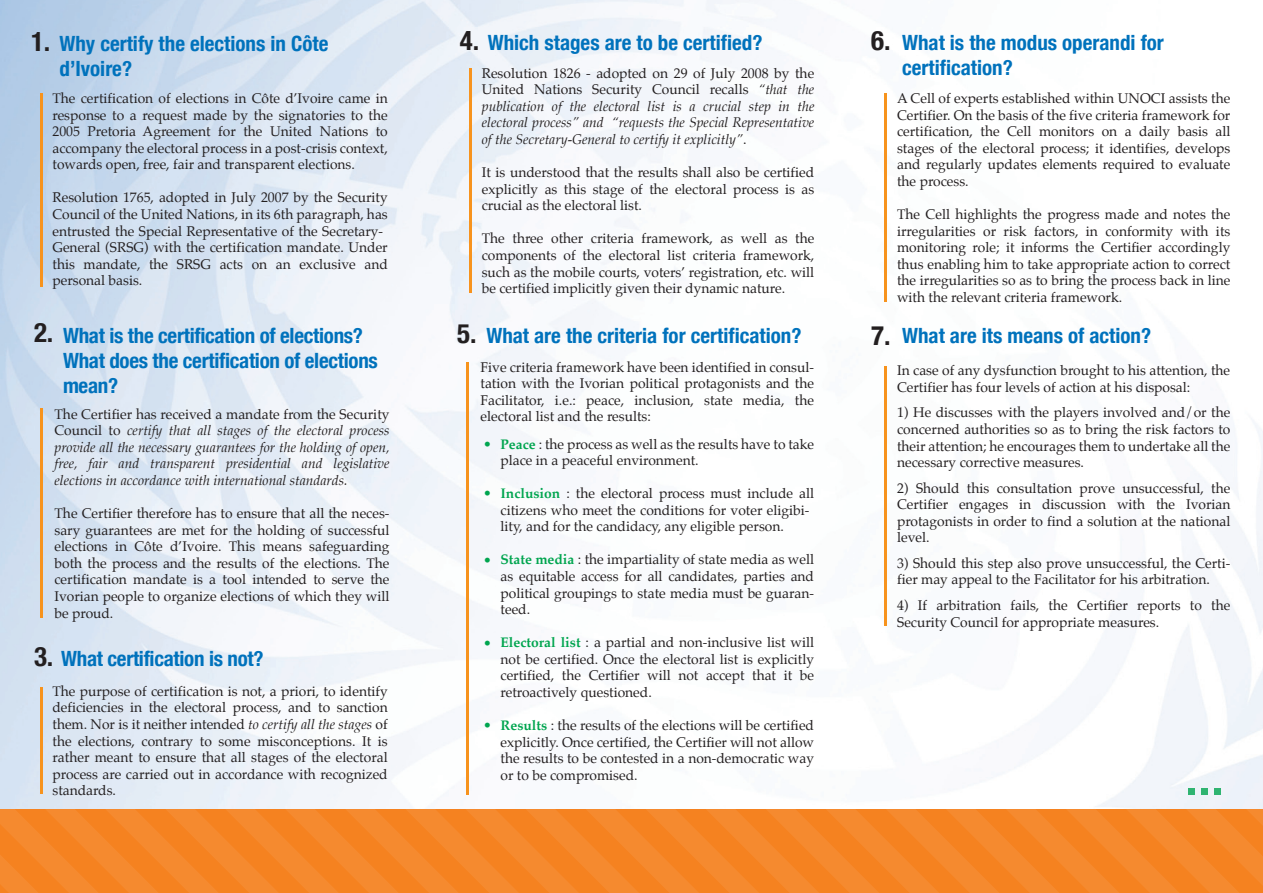
<style>
.page{position:relative;width:1263px;height:893px;background:#fff}
.page>*{position:absolute;margin:0;border:0;box-sizing:border-box;transform-origin:0 0}
.t1{font:700 condensed 21px/25.2px "Helvetica Neue";color:#0072bc}
.t2{font:14.25px "Palatino";color:#00a54f}
.t3{font:13.8px/16.5px "Palatino";color:#231f20;text-align:justify}
.t4{font:italic 13.8px/16.5px "Palatino";color:#231f20;text-align:justify}
.s1{font-size:27px;color:#231f20}
.s2{font-style:normal}
.s3{font-style:italic}
.s4{font-weight:700;color:#00a54f}
</style>
<div class="page">
<img style="left:0;top:0;width:1263px;height:810px">
<svg style="left:0;top:810px;width:1263px;height:83px;background:#f58527"></svg>
<hr style="left:469px;top:68px;width:2px;height:225px;background:#f7931d">
<hr style="left:40px;top:93px;width:2px;height:194px;background:#f7931d">
<hr style="left:40px;top:687px;width:2px;height:107px;background:#f7931d">
<hr style="left:40px;top:408px;width:2px;height:209px;background:#f7931d">
<hr style="left:884px;top:93px;width:2px;height:209px;background:#f7931d">
<hr style="left:884px;top:366px;width:2px;height:260px;background:#f7931d">
<div style="left:1188px;top:788px;width:7px;height:6px;background:#2fb471"></div>
<div style="left:1201px;top:788px;width:7px;height:6px;background:#2fb471"></div>
<div style="left:1214px;top:788px;width:7px;height:6px;background:#30b471"></div>
<hr style="left:466px;top:362px;width:2px;height:432px;background:#f7931d">
<p class="t1" style="left:60px;top:30px;width:270px;text-indent:-29px"><span class="s1">1.</span> Why certify the elections in Côte d’Ivoire?</p>
<p class="t3" style="left:52px;top:90px;width:337px">The certification of elections in Côte d’Ivoire came in response to a request made by the signatories to the 2005 Pretoria Agreement for the United Nations to accompany the electoral process in a post-crisis context, towards open, free, fair and transparent elections.</p>
<p class="t3" style="left:52px;top:189px;width:337px;text-align:left">Resolution 1765, adopted in July 2007 by the Security Council of the United Nations, in its 6th paragraph, has entrusted the Special Representative of the Secretary-General (SRSG) with the certification mandate. Under this mandate, the SRSG acts on an exclusive and personal basis.</p>
<p class="t1" style="left:63px;top:322px;width:316px;text-indent:-29px"><span class="s1">2.</span> What is the certification of elections?<br>What does the certification of elections mean?</p>
<p class="t4" style="left:55px;top:406px;width:337px"><span class="s2">The Certifier has received a mandate from the Security Council to</span> certify that all stages of the electoral process provide all the necessary guarantees for the holding of open, free, fair and transparent presidential and legislative elections in accordance with international standards.</p>
<p class="t3" style="left:55px;top:505px;width:336px">The Certifier therefore has to ensure that all the neces&shy;sary guarantees are met for the holding of successful elections in Côte d’Ivoire. This means safeguarding both the process and the results of the elections. The certification mandate is a tool intended to serve the Ivorian people to organize elections of which they will be proud.</p>
<p class="t1" style="left:34px;top:646px;width:231px"><span class="s1">3.</span> What certification is not?</p>
<p class="t3" style="left:52px;top:683px;width:337px">The purpose of certification is not, a priori, to identify deficiencies in the electoral process, and to sanction them. Nor is it neither intended <span class="s3">to certify all the stages</span> of the elections, contrary to some misconceptions. It is rather meant to ensure that all stages of the electoral process are carried out in accordance with recognized standards.</p>
<p class="t1" style="left:460px;top:30px;width:304px"><span class="s1">4.</span> Which stages are to be certified?</p>
<p class="t4" style="left:482px;top:65px;width:334px"><span class="s2">Resolution 1826 - adopted on 29 of July 2008 by the United Nations Security Council recalls</span> “that the publication of the electoral list is a crucial step in the electoral process” and “requests the Special Representative of the Secretary-General to certify it explicitly”<span class="s2">.</span></p>
<p class="t3" style="left:482px;top:164px;width:334px">It is understood that the results shall also be certified explicitly as this stage of the electoral process is as crucial as the electoral list.</p>
<p class="t3" style="left:482px;top:230px;width:334px">The three other criteria framework, as well as the components of the electoral list criteria framework, such as the mobile courts, voters’ registration, etc. will be certified implicitly given their dynamic nature.</p>
<p class="t1" style="left:457px;top:323px;width:346px"><span class="s1">5.</span> What are the criteria for certification?</p>
<p class="t3" style="left:481px;top:358px;width:335px">Five criteria framework have been identified in consul&shy;tation with the Ivorian political protagonists and the Facilitator, i.e.: peace, inclusion, state media, the electoral list and the results:</p>
<p class="t3" style="left:500px;top:435px;width:315px"><span class="s4">Peace</span> : the process as well as the results have to take place in a peaceful environment.</p>
<p class="t3" style="left:500px;top:485px;width:315px;text-align:left"><span class="s4">Inclusion</span> : the electoral process must include all citizens who meet the conditions for voter eligibi&shy;lity, and for the candidacy, any eligible person.</p>
<p class="t3" style="left:500px;top:551px;width:315px"><span class="s4">State media</span> : the impartiality of state media as well as equitable access for all candidates, parties and political groupings to state media must be guaran&shy;teed.</p>
<p class="t3" style="left:500px;top:634px;width:315px"><span class="s4">Electoral list</span> : a partial and non-inclusive list will not be certified. Once the electoral list is explicitly certified, the Certifier will not accept that it be retroactively questioned.</p>
<p class="t3" style="left:500px;top:717px;width:315px"><span class="s4">Results</span> : the results of the elections will be certified explicitly. Once certified, the Certifier will not allow the results to be contested in a non-democratic way or to be compromised.</p>
<p class="t2" style="left:483px;top:432px;width:10px">•</p>
<p class="t2" style="left:483px;top:482px;width:10px">•</p>
<p class="t2" style="left:483px;top:548px;width:10px">•</p>
<p class="t2" style="left:483px;top:631px;width:10px">•</p>
<p class="t2" style="left:483px;top:713px;width:10px">•</p>
<p class="t1" style="left:902px;top:30px;width:263px;text-indent:-31px"><span class="s1">6.</span> What is the modus operandi for certification?</p>
<p class="t3" style="left:897px;top:90px;width:335px">A Cell of experts established within UNOCI assists the Certifier. On the basis of the five criteria framework for certification, the Cell monitors on a daily basis all stages of the electoral process; it identifies, develops and regularly updates elements required to evaluate the process.</p>
<p class="t3" style="left:897px;top:206px;width:335px">The Cell highlights the progress made and notes the irregularities or risk factors, in conformity with its monitoring role; it informs the Certifier accordingly thus enabling him to take appropriate action to correct the irregularities so as to bring the process back in line with the relevant criteria framework.</p>
<p class="t1" style="left:871px;top:323px;width:282px"><span class="s1">7.</span> What are its means of action?</p>
<p class="t3" style="left:897px;top:362px;width:335px">In case of any dysfunction brought to his attention, the<br>Certifier has four levels of action at his disposal:</p>
<p class="t3" style="left:897px;top:404px;width:335px">1) He discusses with the players involved and/or the concerned authorities so as to bring the risk factors to their attention; he encourages them to undertake all the necessary corrective measures.</p>
<p class="t3" style="left:897px;top:480px;width:335px">2) Should this consultation prove unsuccessful, the Certifier engages in discussion with the Ivorian protagonists in order to find a solution at the national level.</p>
<p class="t3" style="left:897px;top:555px;width:335px">3) Should this step also prove unsuccessful, the Certi&shy;fier may appeal to the Facilitator for his arbitration.</p>
<p class="t3" style="left:897px;top:597px;width:335px">4) If arbitration fails, the Certifier reports to the<br>Security Council for appropriate measures.</p>
</div>
